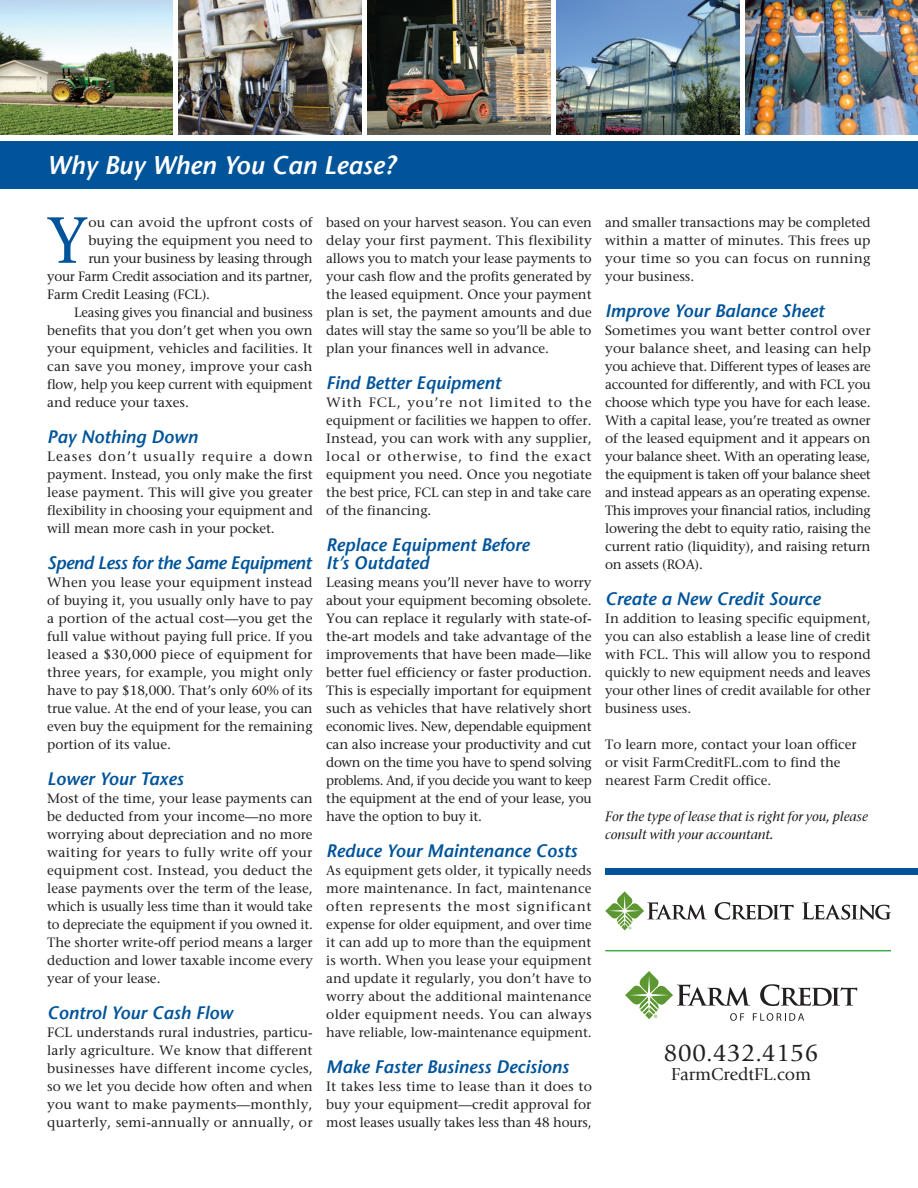
<style>
.page{position:relative;width:918px;height:1188px;background:#fff}
.page>*{position:absolute;margin:0;border:0;box-sizing:border-box;transform-origin:0 0}
.t1{font:64.95px "Stone Serif";color:#01549a}
.t2{font:italic 600 25.5px "Stone Sans Std";color:#fff}
.t3{font:25.5px "Giovanni";color:#231f20}
.t4{font:italic 600 18px/18px "Stone Sans Std";color:#01549a}
.t5{font:italic 600 18px "Stone Sans Std";letter-spacing:-.025em;color:#01549a}
.t6{font:18px "Giovanni";color:#231f20}
.t7{font:13.5px/18px "Stone Serif";color:#231f20;text-align:justify}
.t8{font:italic 13.5px/18px "Stone Serif ITCTT Medium";letter-spacing:-.005em;color:#231f20}
.t9{font:13.5px "Stone Serif";letter-spacing:-.02em;color:#231f20}
</style>
<div class="page">
<div style="left:0;top:141px;width:918px;height:48px;background:#01549a"></div>
<img style="left:368px;top:0;width:182px;height:135px">
<img style="left:557px;top:0;width:182px;height:135px">
<img style="left:746px;top:0;width:172px;height:135px">
<img style="left:179px;top:0;width:182px;height:135px">
<img style="left:0;top:0;width:172px;height:135px">
<div style="left:605px;top:868px;width:313px;height:7px;background:#01549a"></div>
<hr style="left:605px;top:950px;width:286px;height:1px;background:#40ae49">
<svg style="left:625px;top:971px;width:232px;height:50px"></svg>
<svg style="left:605px;top:891px;width:102px;height:39px"></svg>
<svg style="left:715px;top:902px;width:78px;height:18px"></svg>
<svg style="left:802px;top:902px;width:89px;height:18px"></svg>
<h2 class="t2" style="left:47px;top:150px;width:350px">Why Buy When You Can Lease?</h2>
<h1 class="t1" style="left:46px;top:202px;width:44px">Y</h1>
<p class="t7" style="left:88px;top:213px;width:226px">ou can avoid the upfront costs of</p>
<p class="t7" style="left:88px;top:231px;width:226px">buying the equipment you need to</p>
<p class="t7" style="left:88px;top:249px;width:226px">run your business by leasing through</p>
<p class="t9" style="left:47px;top:268px;width:267px">your Farm Credit association and its partner,</p>
<p class="t7" style="left:47px;top:285px;width:164px">Farm Credit Leasing (FCL).</p>
<p class="t7" style="left:74px;top:303px;width:240px">Leasing gives you financial and business</p>
<p class="t7" style="left:47px;top:321px;width:267px">benefits that you don’t get when you own</p>
<p class="t7" style="left:47px;top:339px;width:267px">your equipment, vehicles and facilities. It</p>
<p class="t7" style="left:47px;top:357px;width:267px">can save you money, improve your cash</p>
<p class="t7" style="left:47px;top:375px;width:267px">flow, help you keep current with equipment</p>
<p class="t7" style="left:47px;top:393px;width:143px">and reduce your taxes.</p>
<h3 class="t4" style="left:47px;top:428px;width:152px">Pay Nothing Down</h3>
<p class="t7" style="left:47px;top:447px;width:267px">Leases don’t usually require a down payment. Instead, you only make the first lease payment. This will give you greater flexibility in choosing your equipment and will mean more cash in your pocket.</p>
<h3 class="t5" style="left:47px;top:552px;width:266px">Spend Less for the Same Equipment</h3>
<p class="t7" style="left:47px;top:573px;width:267px">When you lease your equipment instead of buying it, you usually only have to pay a portion of the actual cost—you get the full value without paying full price. If you leased a $30,000 piece of equipment for three years, for example, you might only have to pay $18,000. That’s only 60% of its true value. At the end of your lease, you can even buy the equipment for the remaining portion of its value.</p>
<h3 class="t4" style="left:47px;top:770px;width:138px">Lower Your Taxes</h3>
<p class="t7" style="left:47px;top:789px;width:267px">Most of the time, your lease payments can be deducted from your income—no more worrying about depreciation and no more waiting for years to fully write off your equipment cost. Instead, you deduct the lease payments over the term of the lease, which is usually less time than it would take to depreciate the equipment if you owned it.<br>The shorter write-off period means a larger deduction and lower taxable income every year of your lease.</p>
<h3 class="t4" style="left:47px;top:1004px;width:187px">Control Your Cash Flow</h3>
<p class="t7" style="left:47px;top:1023px;width:267px">FCL understands rural industries, particu&shy;larly agriculture. We know that different businesses have different income cycles, so we let you decide how often and when you want to make payments—monthly, quarterly, semi-annually or annually, or</p>
<p class="t7" style="left:326px;top:213px;width:267px">based on your harvest season. You can even delay your first payment. This flexibility allows you to match your lease payments to your cash flow and the profits generated by the leased equipment. Once your payment plan is set, the payment amounts and due dates will stay the same so you’ll be able to plan your finances well in advance.</p>
<h3 class="t4" style="left:326px;top:374px;width:176px">Find Better Equipment</h3>
<p class="t7" style="left:326px;top:393px;width:267px">With FCL, you’re not limited to the equipment or facilities we happen to offer.<br>Instead, you can work with any supplier, local or otherwise, to find the exact equipment you need. Once you negotiate the best price, FCL can step in and take care of the financing.</p>
<h3 class="t4" style="left:326px;top:536px;width:205px">Replace Equipment Before<br>It’s Outdated</h3>
<p class="t7" style="left:326px;top:573px;width:267px">Leasing means you’ll never have to worry about your equipment becoming obsolete.<br>You can replace it regularly with state-of&shy;the-art models and take advantage of the improvements that have been made—like better fuel efficiency or faster production.<br>This is especially important for equipment such as vehicles that have relatively short economic lives. New, dependable equipment can also increase your productivity and cut down on the time you have to spend solving problems. And, if you decide you want to keep the equipment at the end of your lease, you have the option to buy it.</p>
<h3 class="t4" style="left:326px;top:842px;width:252px">Reduce Your Maintenance Costs</h3>
<p class="t7" style="left:326px;top:861px;width:267px">As equipment gets older, it typically needs more maintenance. In fact, maintenance often represents the most significant expense for older equipment, and over time it can add up to more than the equipment is worth. When you lease your equipment and update it regularly, you don’t have to worry about the additional maintenance older equipment needs. You can always have reliable, low-maintenance equipment.</p>
<h3 class="t4" style="left:326px;top:1058px;width:244px">Make Faster Business Decisions</h3>
<p class="t7" style="left:326px;top:1077px;width:267px">It takes less time to lease than it does to buy your equipment—credit approval for most leases usually takes less than 48 hours,</p>
<p class="t7" style="left:605px;top:213px;width:267px">and smaller transactions may be completed within a matter of minutes. This frees up your time so you can focus on running your business.</p>
<h3 class="t4" style="left:605px;top:302px;width:220px">Improve Your Balance Sheet</h3>
<p class="t7" style="left:605px;top:321px;width:267px">Sometimes you want better control over your balance sheet, and leasing can help you achieve that. Different types of leases are accounted for differently, and with FCL you choose which type you have for each lease.<br>With a capital lease, you’re treated as owner of the leased equipment and it appears on your balance sheet. With an operating lease, the equipment is taken off your balance sheet and instead appears as an operating expense.<br>This improves your financial ratios, including lowering the debt to equity ratio, raising the current ratio (liquidity), and raising return on assets (ROA).</p>
<h3 class="t4" style="left:605px;top:590px;width:217px">Create a New Credit Source</h3>
<p class="t7" style="left:605px;top:609px;width:267px">In addition to leasing specific equipment, you can also establish a lease line of credit with FCL. This will allow you to respond quickly to new equipment needs and leaves your other lines of credit available for other business uses.</p>
<p class="t7" style="left:605px;top:735px;width:253px;text-align:left">To learn more, contact your loan officer or visit FarmCreditFL.com to find the nearest Farm Credit office.</p>
<p class="t8" style="left:605px;top:807px;width:264px">For the type of lease that is right for you, please consult with your accountant.</p>
<h2 class="t3" style="left:664px;top:1038px;width:156px">800.432.4156</h2>
<h3 class="t6" style="left:671px;top:1064px;width:142px">FarmCredtFL.com</h3>
</div>
